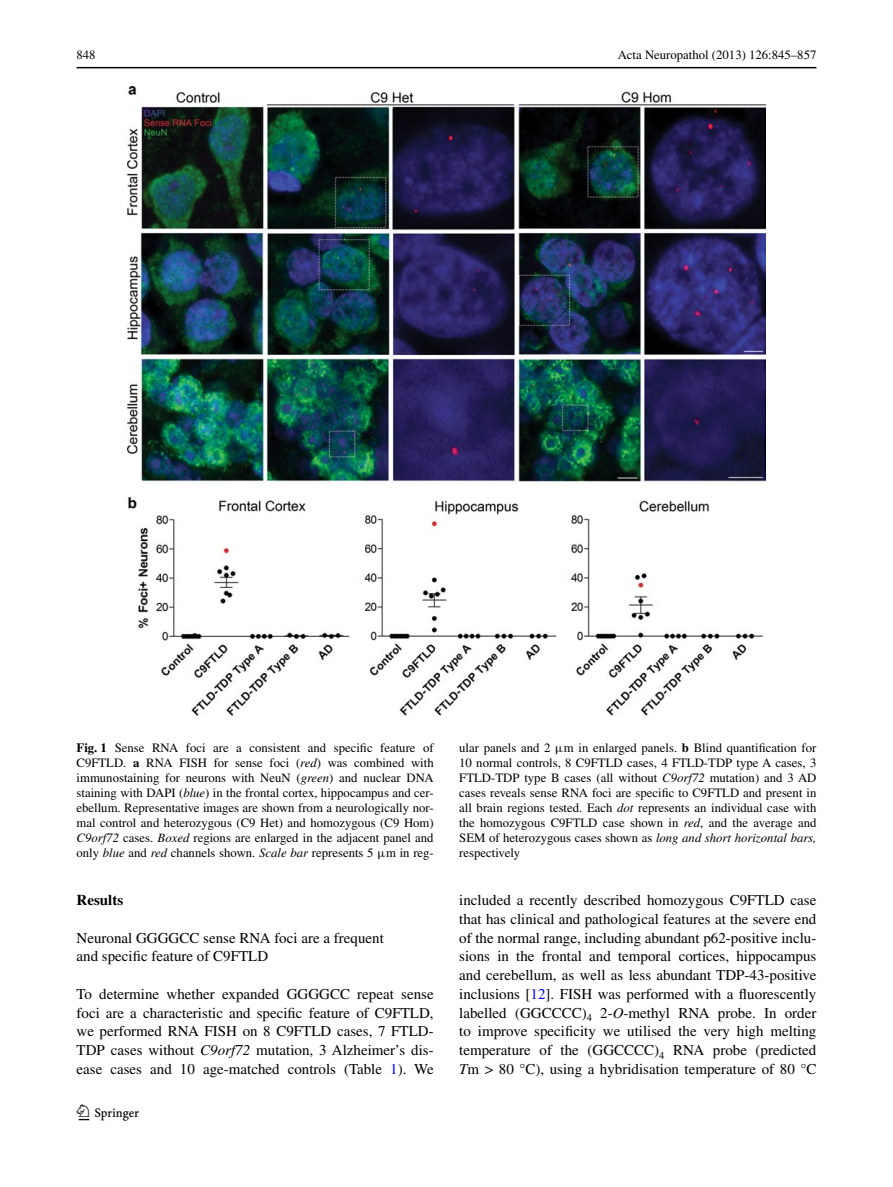
<style>
.page{position:relative;width:893px;height:1187px;background:#fff}
.page>*{position:absolute;margin:0;border:0;box-sizing:border-box;transform-origin:0 0}
.t1{font:22.5px "Springnew";color:#000}
.t2{font:15px/18.8px "Times";color:#000;text-align:justify}
.t3{font:700 15px "Times";color:#000}
.t4{font:12.75px/15px "Times";color:#000;text-align:justify}
.s1{font-weight:700}
.s2{font-style:italic}
.s3{font-family:"MTGU"}
.s4{color:#00f}
</style>
<div class="page">
<hr style="left:77px;top:67px;width:739px;height:1px;background:#000">
<img style="left:128px;top:87px;width:637px;height:629px">
<p class="t4" style="left:77px;top:48px;width:21px">848</p>
<p class="t4" style="left:618px;top:48px;width:200px">Acta Neuropathol (2013) 126:845–857</p>
<p class="t4" style="left:77px;top:740px;width:359px"><span class="s1">Fig. 1</span> Sense RNA foci are a consistent and specific feature of C9FTLD. <span class="s1">a</span> RNA FISH for sense foci (<span class="s2">red</span>) was combined with immunostaining for neurons with NeuN (<span class="s2">green</span>) and nuclear DNA staining with DAPI (<span class="s2">blue</span>) in the frontal cortex, hippocampus and cer&shy;ebellum. Representative images are shown from a neurologically nor&shy;mal control and heterozygous (C9 Het) and homozygous (C9 Hom)<br><span class="s2">C9orf72</span> cases. <span class="s2">Boxed</span> regions are enlarged in the adjacent panel and only <span class="s2">blue</span> and <span class="s2">red</span> channels shown. <span class="s2">Scale bar</span> represents 5 <span class="s3">μ</span>m in reg-</p>
<p class="t4" style="left:459px;top:740px;width:359px">ular panels and 2 <span class="s3">μ</span>m in enlarged panels. <span class="s1">b</span> Blind quantification for 10 normal controls, 8 C9FTLD cases, 4 FTLD-TDP type A cases, 3<br>FTLD-TDP type B cases (all without <span class="s2">C9orf72</span> mutation) and 3 AD cases reveals sense RNA foci are specific to C9FTLD and present in all brain regions tested. Each <span class="s2">dot</span> represents an individual case with the homozygous C9FTLD case shown in <span class="s2">red</span>, and the average and SEM of heterozygous cases shown as <span class="s2">long and short horizontal bars, </span>respectively</p>
<p class="t3" style="left:77px;top:890px;width:48px">Results</p>
<p class="t2" style="left:77px;top:927px;width:72px">Neuronal GGGG</p>
<p class="t2" style="left:77px;top:927px;width:309px;text-indent:103px">CC sense RNA foci are a frequent and specific feature of C9FTLD</p>
<p class="t2" style="left:77px;top:984px;width:222px">To determine whether expanded GGGG</p>
<p class="t2" style="left:77px;top:984px;width:359px;text-indent:253px">CC repeat sense foci are a characteristic and specific feature of C9FTLD, we performed RNA FISH on 8 C9FTLD cases, 7 FTLD-TDP cases without <span class="s2">C9orf72</span> mutation, 3 Alzheimer’s dis&shy;ease cases and 10 age-matched controls (Table <span class="s4">1</span>). We</p>
<h1 class="t1" style="left:79px;top:1104px;width:62px">1 3</h1>
<p class="t2" style="left:459px;top:890px;width:359px">included a recently described homozygous C9FTLD case that has clinical and pathological features at the severe end of the normal range, including abundant p62-positive inclu&shy;sions in the frontal and temporal cortices, hippocampus and cerebellum, as well as less abundant TDP-43-positive inclusions [<span class="s4">12</span>]. FISH was performed with a fluorescently labelled (GGCCCC)<sub>4</sub> 2-<span class="s2">O</span>-methyl RNA probe. In order to improve specificity we utilised the very high melting temperature of the (GGCCCC)<sub>4</sub> RNA probe (predicted <span class="s2">T</span>m &gt; 80 °C), using a hybridisation temperature of 80 °C</p>
</div>
